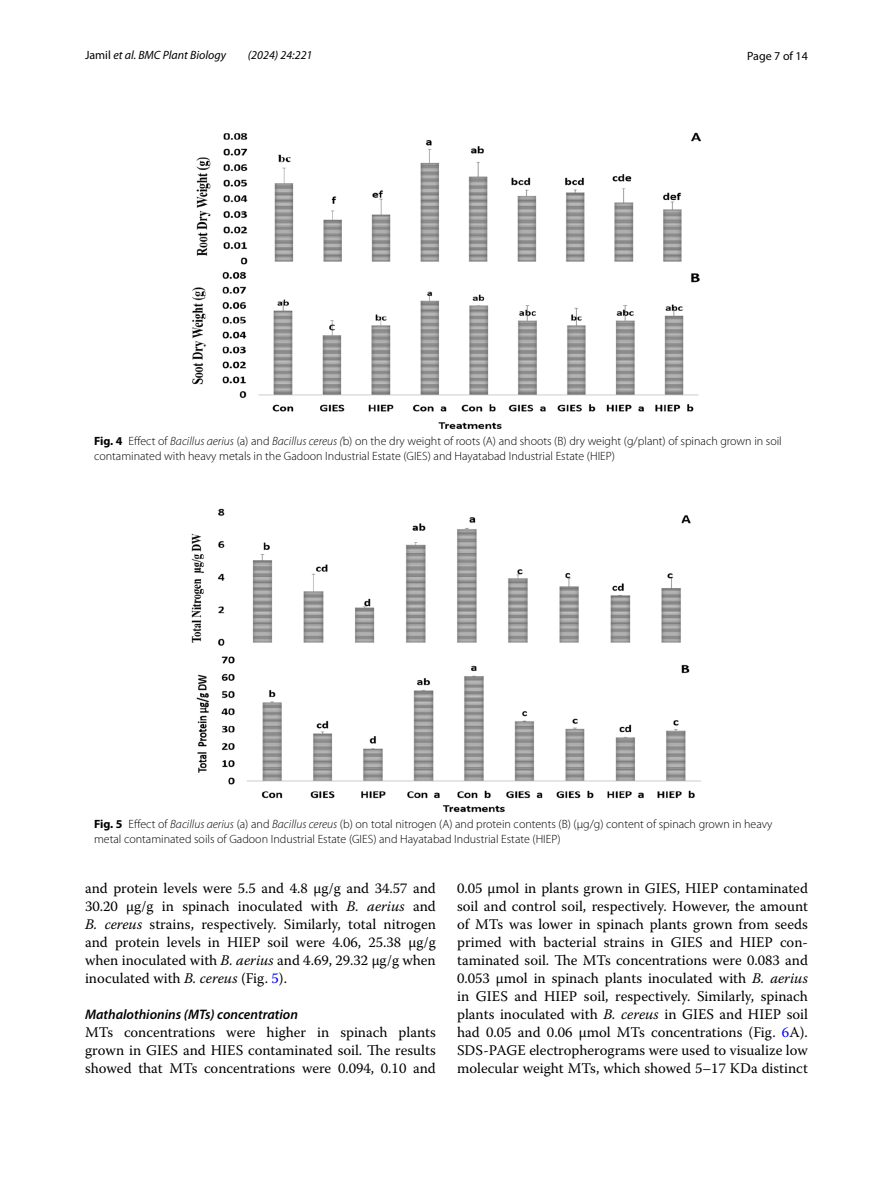
<style>
.page{position:relative;width:893px;height:1187px;background:#fff}
.page>*{position:absolute;margin:0;border:0;box-sizing:border-box;transform-origin:0 0}
.t1{font:14.7px/18px "Warnock Pro";color:#000;text-align:justify}
.t2{font:italic 600 13.8px "Myriad Pro";color:#000}
.t3{font:300 12px/15px "Myriad Pro";color:#000}
.t4{font:italic 12px "Myriad Pro";color:#000}
.t5{font:12px "Myriad Pro";color:#000}
.s1{font-style:normal}
.s2{font-weight:700}
.s3{font-style:italic}
.s4{color:#00f}
</style>
<div class="page">
<img style="left:192px;top:133px;width:510px;height:296px">
<img style="left:191px;top:508px;width:510px;height:304px">
<p class="t4" style="left:85px;top:48px;width:142px"><span class="s1">Jamil</span> et al. BMC Plant Biology</p>
<p class="t4" style="left:248px;top:48px;width:66px">(2024) 24:221</p>
<p class="t5" style="left:747px;top:48px;width:62px">Page 7 of 14</p>
<p class="t3" style="left:94px;top:433px;width:689px"><span class="s2">Fig. 4</span> Effect of <span class="s3">Bacillus aerius</span> (a) and <span class="s3">Bacillus cereus (</span>b) on the dry weight of roots (A) and shoots (B) dry weight (g/plant) of spinach grown in soil contaminated with heavy metals in the Gadoon Industrial Estate (GIES) and Hayatabad Industrial Estate (HIEP)</p>
<p class="t3" style="left:94px;top:816px;width:680px"><span class="s2">Fig. 5</span> Effect of <span class="s3">Bacillus aerius</span> (a) and <span class="s3">Bacillus cereus</span> (b) on total nitrogen (A) and protein contents (B) (µg/g) content of spinach grown in heavy metal contaminated soils of Gadoon Industrial Estate (GIES) and Hayatabad Industrial Estate (HIEP)</p>
<p class="t1" style="left:85px;top:879px;width:352px">and protein levels were 5.5 and 4.8 µg/g and 34.57 and 30.20 µg/g in spinach inoculated with <span class="s3">B. aerius</span> and <span class="s3">B. cereus</span> strains, respectively. Similarly, total nitrogen and protein levels in HIEP soil were 4.06, 25.38 µg/g when inoculated with <span class="s3">B. aerius</span> and 4.69, 29.32 µg/g when inoculated with <span class="s3">B. cereus</span> (Fig. <span class="s4">5</span>).</p>
<p class="t2" style="left:85px;top:1005px;width:214px">Mathalothionins (MTs) concentration</p>
<p class="t1" style="left:85px;top:1023px;width:352px">MTs concentrations were higher in spinach plants grown in GIES and HIES contaminated soil. The results showed that MTs concentrations were 0.094, 0.10 and</p>
<p class="t1" style="left:457px;top:879px;width:352px">0.05 µmol in plants grown in GIES, HIEP contaminated soil and control soil, respectively. However, the amount of MTs was lower in spinach plants grown from seeds primed with bacterial strains in GIES and HIEP con&shy;taminated soil. The MTs concentrations were 0.083 and 0.053 µmol in spinach plants inoculated with <span class="s3">B. aerius </span>in GIES and HIEP soil, respectively. Similarly, spinach plants inoculated with <span class="s3">B. cereus</span> in GIES and HIEP soil had 0.05 and 0.06 µmol MTs concentrations (Fig. <span class="s4">6</span>A).<br>SDS-PAGE electropherograms were used to visualize low molecular weight MTs, which showed 5–17 KDa distinct</p>
</div>
